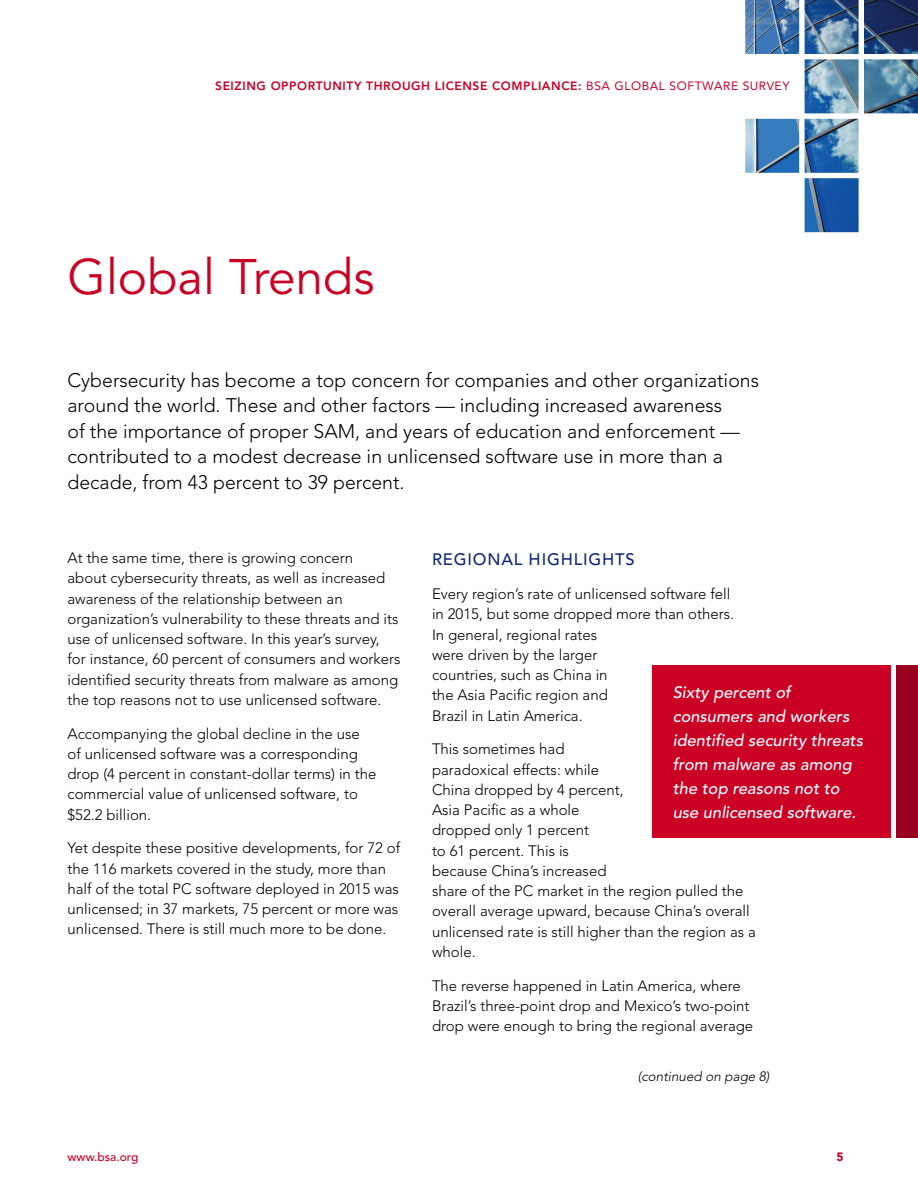
<style>
.page{position:relative;width:918px;height:1188px;background:#fff}
.page>*{position:absolute;margin:0;border:0;box-sizing:border-box;transform-origin:0 0}
.t1{font:49.5px "Avenir LT Std";color:#ca0025}
.t2{font:300 19.5px/25.5px "Avenir LT Std";color:#000}
.t3{font:italic 500 16.5px/24px "Avenir LT Std";color:#fff}
.t4{font:500 16.5px "Avenir LT Std";letter-spacing:.05em;color:#102772}
.t5{font:300 15px/20.2px "Avenir LT Std";color:#000}
.t6{font:italic 300 13.5px "Avenir LT Std";color:#000}
.t7{font:800 12px "Avenir LT Std";letter-spacing:.05em;color:#ca0025}
.t8{font:500 12px "Avenir LT Std";color:#ca0025}
.t9{font:900 12px "Avenir LT Std";color:#ca0025}
.s1{font-weight:400}
</style>
<div class="page">
<img style="left:745px;top:0;width:173px;height:232px">
<div style="left:652px;top:665px;width:239px;height:173px;background:#ca0025"></div>
<div style="left:896px;top:665px;width:22px;height:173px;background:#98001f"></div>
<p class="t7" style="left:215px;top:79px;width:576px">SEIZING OPPORTUNITY THROUGH LICENSE COMPLIANCE: <span class="s1">BSA GLOBAL SOFTWARE SURVEY</span></p>
<h1 class="t1" style="left:68px;top:248px;width:309px">Global Trends</h1>
<p class="t2" style="left:68px;top:368px;width:693px">Cybersecurity has become a top concern for companies and other organizations around the world. These and other factors — including increased awareness<br>of the importance of proper SAM, and years of education and enforcement — contributed to a modest decrease in unlicensed software use in more than a decade, from 43 percent to 39 percent.</p>
<p class="t5" style="left:68px;top:548px;width:335px">At the same time, there is growing concern<br>about cybersecurity threats, as well as increased awareness of the relationship between an organization’s vulnerability to these threats and its use of unlicensed software. In this year’s survey, for instance, 60 percent of consumers and workers identified security threats from malware as among the top reasons not to use unlicensed software.</p>
<p class="t5" style="left:68px;top:723px;width:311px">Accompanying the global decline in the use of unlicensed software was a corresponding drop (4 percent in constant-dollar terms) in the commercial value of unlicensed software, to $52.2 billion.</p>
<p class="t5" style="left:68px;top:838px;width:334px">Yet despite these positive developments, for 72 of the 116 markets covered in the study, more than half of the total PC software deployed in 2015 was unlicensed; in 37 markets, 75 percent or more was unlicensed. There is still much more to be done.</p>
<p class="t4" style="left:432px;top:550px;width:204px">REGIONAL HIGHLIGHTS</p>
<p class="t5" style="left:432px;top:584px;width:303px">Every region’s rate of unlicensed software fell in 2015, but some dropped more than others.<br>In general, regional rates<br>were driven by the larger<br>countries, such as China in<br>the Asia Pacific region and<br>Brazil in Latin America.</p>
<p class="t5" style="left:432px;top:739px;width:326px">This sometimes had<br>paradoxical effects: while<br>China dropped by 4 percent,<br>Asia Pacific as a whole<br>dropped only 1 percent<br>to 61 percent. This is<br>because China’s increased<br>share of the PC market in the region pulled the overall average upward, because China’s overall unlicensed rate is still higher than the region as a whole.</p>
<p class="t5" style="left:432px;top:975px;width:323px">The reverse happened in Latin America, where<br>Brazil’s three-point drop and Mexico’s two-point drop were enough to bring the regional average</p>
<p class="t6" style="left:638px;top:1068px;width:133px">(continued on page 8)</p>
<p class="t3" style="left:673px;top:681px;width:192px">Sixty percent of consumers and workers identified security threats from malware as among the top reasons not to use unlicensed software.</p>
<p class="t8" style="left:68px;top:1150px;width:72px">www.bsa.org</p>
<p class="t9" style="left:837px;top:1150px;width:9px">5</p>
</div>
